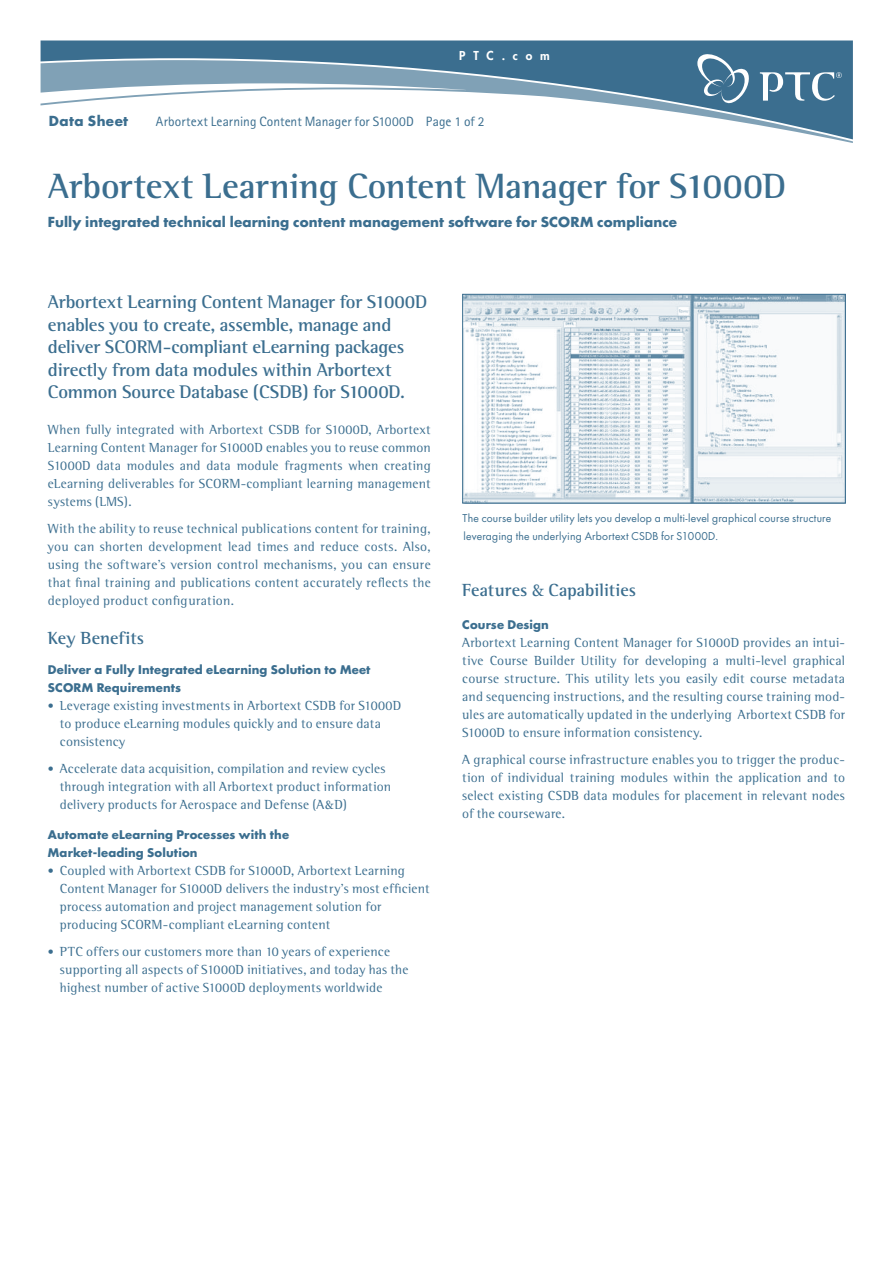
<style>
.page{position:relative;width:893px;height:1263px;background:#fff}
.page>*{position:absolute;margin:0;border:0;box-sizing:border-box;transform-origin:0 0}
.t1{font:700 36px "Rotis Semi Serif";letter-spacing:-.01em;color:#3b6e8f}
.t2{font:700 18.75px/22.5px "Rotis Semi Serif";letter-spacing:-.015em;color:#3b6e8f}
.t3{font:700 18px "Rotis Semi Serif";color:#3b6e8f}
.t4{font:13.5px/18px "Rotis Semi Serif";letter-spacing:.015em;color:#3b6e8f;text-align:justify}
.t5{font:700 13.5px "Futura";letter-spacing:.01em;color:#3b6e8f}
.t6{font:13.5px "Rotis Sans Serif";letter-spacing:.005em;color:#3b6e8f}
.t7{font:700 13.5px "Futura";letter-spacing:.03em;color:#3b6e8f}
.t8{font:800 12px "Futura";letter-spacing:.65em;color:#fff}
.t9{font:700 11.7px/18px "Futura";letter-spacing:.015em;color:#3b6e8f}
.t10{font:10.5px/18px "Futura";letter-spacing:.02em;color:#3b6e8f}
.s1{font-size:12px}
.s2{font-family:"Georgia";font-size:12px}
.s3{font-family:"Georgia";font-weight:400;font-size:16.5px}
</style>
<div class="page">
<svg style="left:41px;top:41px;width:812px;height:98px"></svg>
<svg style="left:697px;top:54px;width:54px;height:49px;background:#618aa4"></svg>
<svg style="left:760px;top:72px;width:82px;height:29px"></svg>
<img style="left:464px;top:296px;width:380px;height:205px">
<div style="left:462px;top:294px;width:384px;height:209px;border:1px solid #3b6e8f"></div>
<p class="t8" style="left:459px;top:48px;width:92px">PTC.com</p>
<p class="t7" style="left:49px;top:112px;width:81px">Data Sheet</p>
<p class="t6" style="left:156px;top:113px;width:330px">Arbortext Learning Content Manager for S1000D Page 1 of 2</p>
<h1 class="t1" style="left:48px;top:164px;width:740px">Arbortext Learning Content Manager for S1000D</h1>
<p class="t5" style="left:48px;top:212px;width:631px">Fully integrated technical learning content management software for SCORM compliance</p>
<h2 class="t2" style="left:48px;top:290px;width:381px">Arbortext Learning Content Manager for S1000D enables you to create, assemble, manage and deliver SCORM-compliant eLearning packages directly from data modules within Arbortext Common Source Database (CSDB) for S1000D.</h2>
<p class="t4" style="left:48px;top:420px;width:384px">When fully integrated with Arbortext CSDB for S1000D, Arbortext Learning Content Manager for S1000D enables you to reuse common S1000D data modules and data module fragments when creating eLearning deliverables for SCORM-compliant learning management systems (LMS).</p>
<p class="t4" style="left:48px;top:519px;width:384px">With the ability to reuse technical publications content for training, you can shorten development lead times and reduce costs. Also, using the software’s version control mechanisms, you can ensure that final training and publications content accurately reflects the deployed product configuration.</p>
<h3 class="t3" style="left:48px;top:627px;width:98px">Key Benefits</h3>
<p class="t9" style="left:48px;top:660px;width:324px">Deliver a Fully Integrated eLearning Solution to Meet<br>SCORM Requirements</p>
<p class="t4" style="left:60px;top:696px;width:343px;text-align:left;text-indent:-12px"><span class="s1">•</span> Leverage existing investments in Arbortext CSDB for S1000D to produce eLearning modules quickly and to ensure data consistency</p>
<p class="t4" style="left:60px;top:759px;width:333px;text-align:left;text-indent:-12px"><span class="s1">•</span> Accelerate data acquisition, compilation and review cycles through integration with all Arbortext product information delivery products for Aerospace and Defense (A<span class="s2">&amp;</span>D)</p>
<p class="t9" style="left:48px;top:825px;width:243px">Automate eLearning Processes with the<br>Market-leading Solution</p>
<p class="t4" style="left:60px;top:861px;width:371px;text-align:left;text-indent:-12px"><span class="s1">•</span> Coupled with Arbortext CSDB for S1000D, Arbortext Learning Content Manager for S1000D delivers the industry’s most efficient process automation and project management solution for producing SCORM-compliant eLearning content</p>
<p class="t4" style="left:60px;top:942px;width:350px;text-align:left;text-indent:-12px"><span class="s1">•</span> PTC offers our customers more than 10 years of experience supporting all aspects of S1000D initiatives, and today has the highest number of active S1000D deployments worldwide</p>
<p class="t10" style="left:463px;top:509px;width:370px">The course builder utility lets you develop a multi-level graphical course structure leveraging the underlying Arbortext CSDB for S1000D.</p>
<h3 class="t3" style="left:462px;top:579px;width:175px">Features <span class="s3">&amp;</span> Capabilities</h3>
<p class="t9" style="left:462px;top:615px;width:88px">Course Design</p>
<p class="t4" style="left:462px;top:633px;width:384px">Arbortext Learning Content Manager for S1000D provides an intui&shy;tive Course Builder Utility for developing a multi-level graphical course structure. This utility lets you easily edit course metadata and sequencing instructions, and the resulting course training mod&shy;ules are automatically updated in the underlying Arbortext CSDB for S1000D to ensure information consistency.</p>
<p class="t4" style="left:462px;top:750px;width:384px">A graphical course infrastructure enables you to trigger the produc&shy;tion of individual training modules within the application and to select existing CSDB data modules for placement in relevant nodes of the courseware.</p>
</div>
